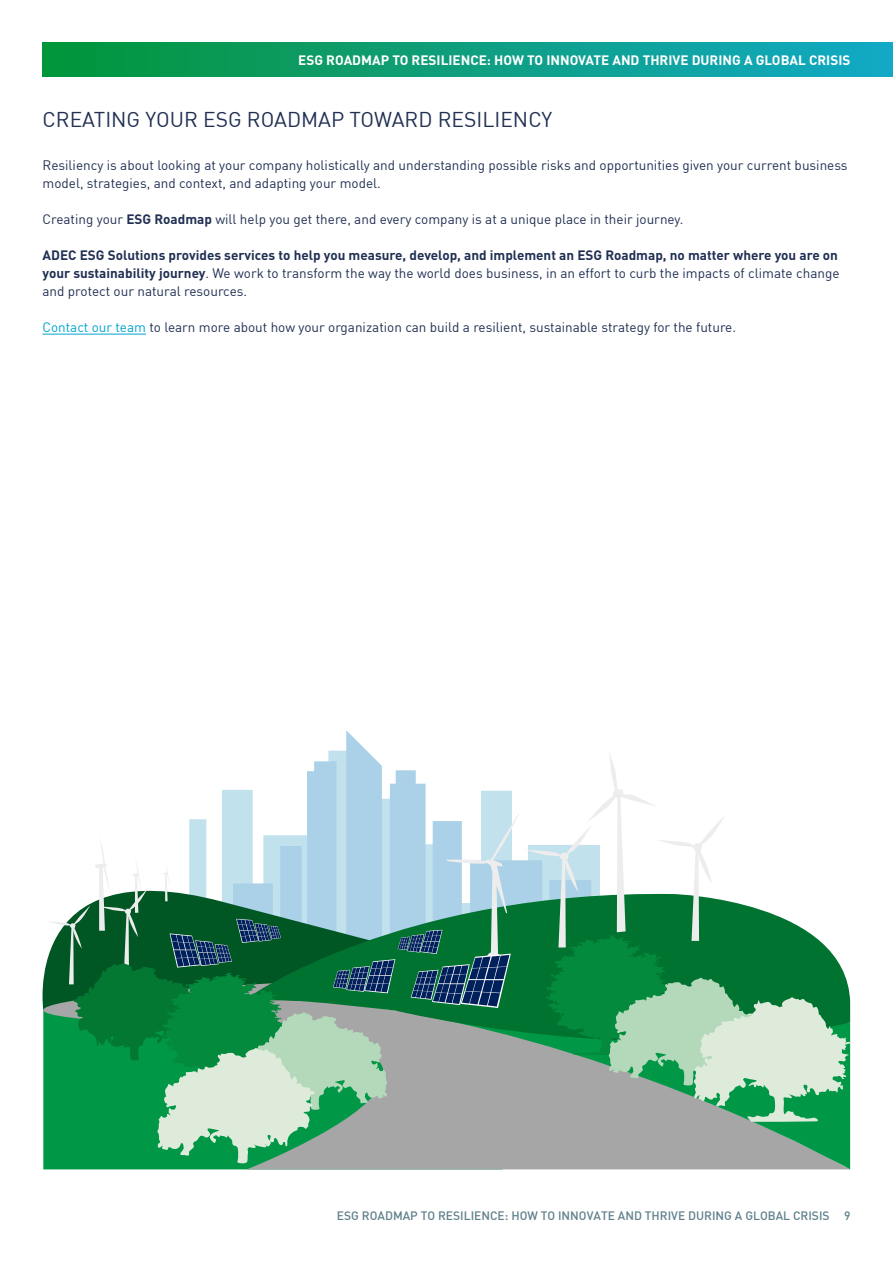
<style>
.page{position:relative;width:893px;height:1263px;background:#fff}
.page>*{position:absolute;margin:0;border:0;box-sizing:border-box;transform-origin:0 0}
.t1{font:21px "DIN";color:#213053}
.t2{font:13.5px/18px "DIN";color:#213053}
.t3{font:700 13.5px/18px "DIN";color:#213053;text-align:justify}
.t4{font:700 13.5px "DIN";color:#fff}
.t5{font:500 12px "DIN";color:#5e7f8a}
.s1{font-weight:700}
.s2{font-weight:400}
.s3{color:#00a4cc}
</style>
<div class="page">
<div style="left:43px;top:43px;width:850px;height:33px;background:linear-gradient(to right,#059537,#14a9c6)"></div>
<hr style="left:43px;top:334px;width:103px;height:1px;background:#00a4cc">
<svg style="left:42px;top:975px;width:354px;height:194px;fill:#009846"></svg>
<div style="left:396px;top:1164px;width:454px;height:5px;background:#a6a6a6"></div>
<svg style="left:47px;top:751px;width:803px;height:413px"></svg>
<p class="t4" style="left:298px;top:51px;width:554px">ESG ROADMAP TO RESILIENCE: HOW TO INNOVATE AND THRIVE DURING A GLOBAL CRISIS</p>
<h1 class="t1" style="left:43px;top:106px;width:511px">CREATING YOUR ESG ROADMAP TOWARD RESILIENCY</h1>
<p class="t2" style="left:43px;top:156px;width:807px">Resiliency is about looking at your company holistically and understanding possible risks and opportunities given your current business model, strategies, and context, and adapting your model.</p>
<p class="t2" style="left:43px;top:210px;width:642px">Creating your <span class="s1">ESG Roadmap</span> will help you get there, and every company is at a unique place in their journey.</p>
<p class="t3" style="left:43px;top:246px;width:798px">ADEC ESG Solutions provides services to help you measure, develop, and implement an ESG Roadmap, no matter where you are on your sustainability journey<span class="s2">. We work to transform the way the world does business, in an effort to curb the impacts of climate change and protect our natural resources.</span></p>
<p class="t2" style="left:43px;top:318px;width:695px"><span class="s3">Contact our team</span> to learn more about how your organization can build a resilient, sustainable strategy for the future.</p>
<p class="t5" style="left:337px;top:1208px;width:515px">ESG ROADMAP TO RESILIENCE: HOW TO INNOVATE AND THRIVE DURING A GLOBAL CRISIS 9</p>
</div>
